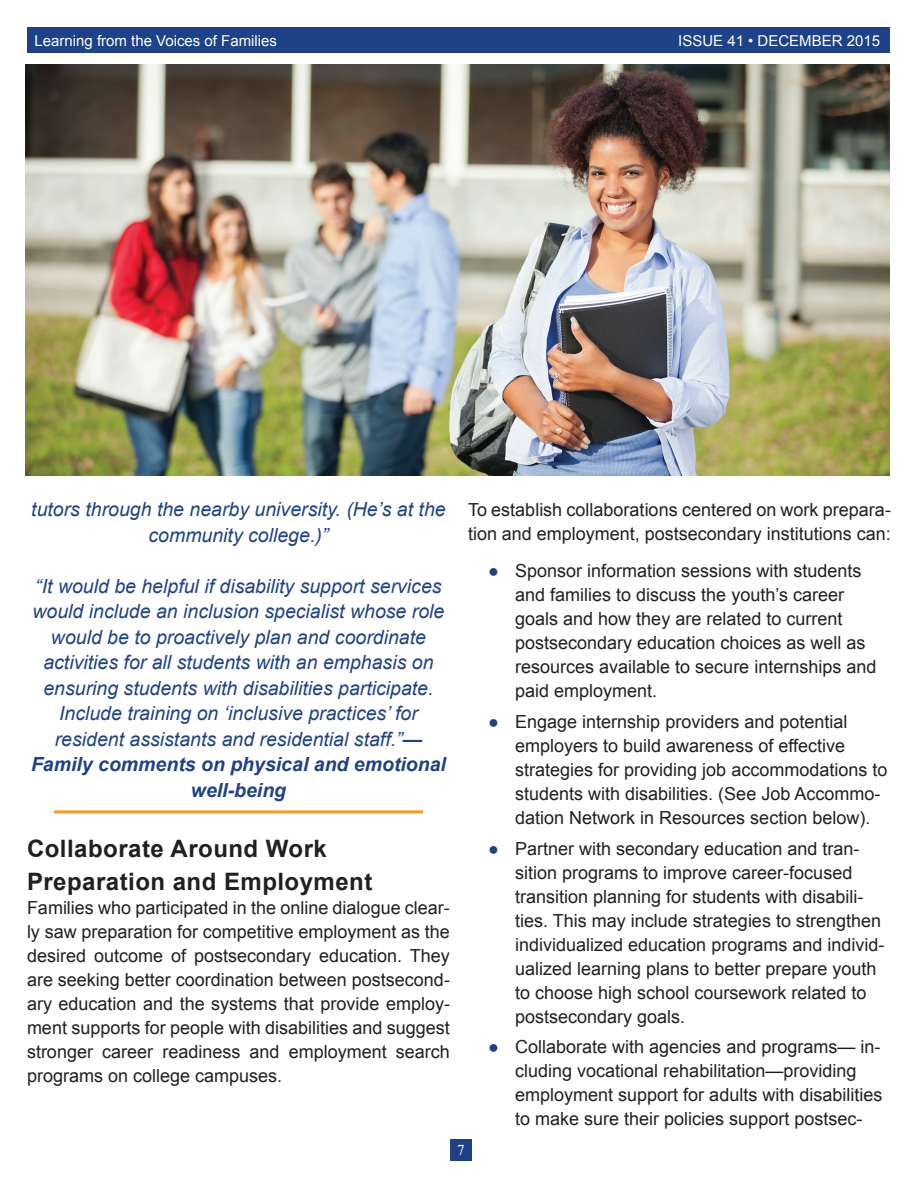
<style>
.page{position:relative;width:918px;height:1188px;background:#fff}
.page>*{position:absolute;margin:0;border:0;box-sizing:border-box;transform-origin:0 0}
.t1{font:700 24px/33px "Arial";letter-spacing:.02em;color:#231f20}
.t2{font:italic 19.5px/25.5px "Arial";color:#1e4288;text-align:center}
.t3{font:18px/24px "Arial";color:#231f20}
.t4{font:15px "Arial";color:#fff}
.t5{font:15px "Times New Roman";color:#fff}
.s1{font-weight:700}
.s2{color:#1e4288}
</style>
<div class="page">
<div style="left:450px;top:1139px;width:22px;height:22px;background:#1e4288"></div>
<div style="left:27px;top:27px;width:863px;height:25px;background:#1e4288"></div>
<hr style="left:54px;top:810px;width:369px;height:3px;background:#f89b24">
<img style="left:26px;top:65px;width:864px;height:410px">
<p class="t4" style="left:35px;top:30px;width:244px">Learning from the Voices of Families</p>
<p class="t4" style="left:678px;top:30px;width:203px">ISSUE 41 • DECEMBER 2015</p>
<p class="t2" style="left:31px;top:497px;width:416px">tutors through the nearby university. (He’s at the community college.)”</p>
<p class="t2" style="left:31px;top:574px;width:417px">“It would be helpful if disability support services would include an inclusion specialist whose role would be to proactively plan and coordinate activities for all students with an emphasis on ensuring students with disabilities participate.<br>Include training on ‘inclusive practices’ for resident assistants and residential staff.”<span class="s1">— Family comments on physical and emotional well-being</span></p>
<h2 class="t1" style="left:27px;top:832px;width:347px">Collaborate Around Work<br>Preparation and Employment</h2>
<p class="t3" style="left:27px;top:895px;width:425px;text-align:justify">Families who participated in the online dialogue clear&shy;ly saw preparation for competitive employment as the desired outcome of postsecondary education. They are seeking better coordination between postsecond&shy;ary education and the systems that provide employ&shy;ment supports for people with disabilities and suggest stronger career readiness and employment search programs on college campuses.</p>
<p class="t3" style="left:468px;top:497px;width:424px">To establish collaborations centered on work prepara&shy;tion and employment, postsecondary institutions can:</p>
<p class="t3" style="left:515px;top:559px;width:363px;text-indent:-27px"><span class="s2">●</span> Sponsor information sessions with students and families to discuss the youth’s career goals and how they are related to current postsecondary education choices as well as resources available to secure internships and paid employment.</p>
<p class="t3" style="left:515px;top:710px;width:374px;text-indent:-27px"><span class="s2">●</span> Engage internship providers and potential employers to build awareness of effective strategies for providing job accommodations to students with disabilities. (See Job Accommo&shy;dation Network in Resources section below).</p>
<p class="t3" style="left:515px;top:836px;width:371px;text-indent:-27px"><span class="s2">●</span> Partner with secondary education and tran&shy;sition programs to improve career-focused transition planning for students with disabili&shy;ties. This may include strategies to strengthen individualized education programs and individ&shy;ualized learning plans to better prepare youth to choose high school coursework related to postsecondary goals.</p>
<p class="t3" style="left:515px;top:1035px;width:369px;text-indent:-27px"><span class="s2">●</span> Collaborate with agencies and programs— in&shy;cluding vocational rehabilitation—providing employment support for adults with disabilities to make sure their policies support postsec-</p>
<p class="t5" style="left:457px;top:1140px;width:9px">7</p>
</div>
